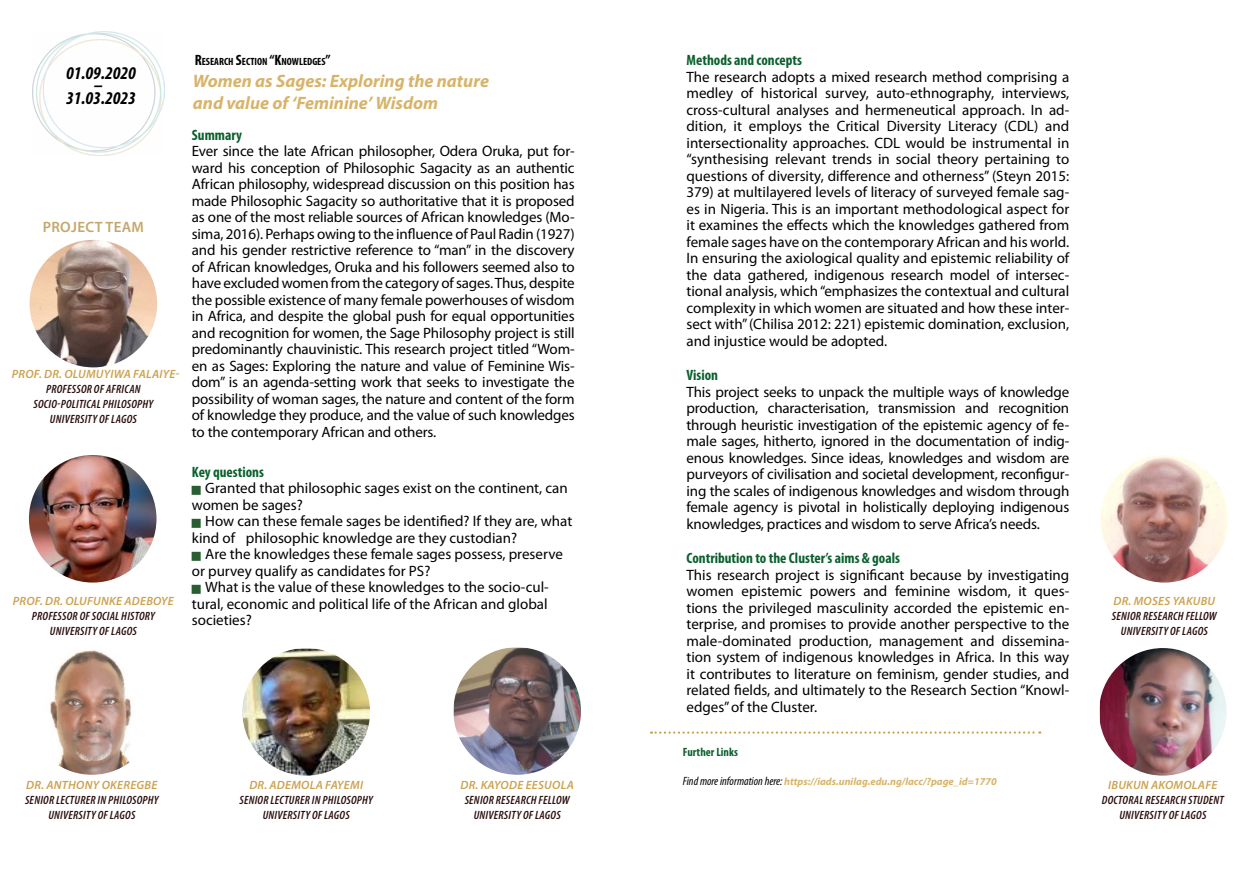
<style>
.page{position:relative;width:1259px;height:893px;background:#fff}
.page>*{position:absolute;margin:0;border:0;box-sizing:border-box;transform-origin:0 0}
.t1{font:italic 700 18px/21.6px "Myriad Pro";color:#d7b46a}
.t2{font:italic 700 condensed 18px/25.5px "Myriad Pro";color:#000}
.t3{font:15px/16.5px "Myriad Pro";color:#000;text-align:justify}
.t4{font:700 condensed 15px "Myriad Pro";color:#0b602d}
.t5{font:600 15px "Myriad Pro";letter-spacing:.02em;color:#c4a76c}
.t6{font:italic 600 condensed 12px/15px "Myriad Pro";letter-spacing:.02em;color:#2a0e0d;text-align:center}
.t7{font:italic 600 12px "Myriad Pro";letter-spacing:.02em;color:#cca24f}
.t8{font:700 condensed 12px "Myriad Pro";color:#0b602d}
.t9{font:italic 700 10.5px "Myriad Pro";color:#d7b46a}
.t10{font:700 condensed 10.5px "Myriad Pro";color:#000}
.s1{font-size:15px}
.s2{font-weight:400;font-stretch:condensed;font-size:12px;color:#000}
</style>
<div class="page">
<img style="left:32px;top:31px;width:132px;height:125px">
<img style="left:30px;top:240px;width:127px;height:127px;border-radius:64px">
<img style="left:28px;top:647px;width:128px;height:128px;border-radius:64px">
<img style="left:29px;top:455px;width:127px;height:128px;border-radius:64px">
<svg style="left:651px;top:731px;width:389px;height:3px"></svg>
<img style="left:242px;top:648px;width:128px;height:128px;border-radius:64px">
<img style="left:453px;top:647px;width:128px;height:128px;border-radius:64px">
<img style="left:1099px;top:648px;width:127px;height:128px;border-radius:64px">
<img style="left:1100px;top:455px;width:128px;height:128px;border-radius:64px">
<p class="t2" style="left:66px;top:60px;width:71px">01.09.2020<br>31.03.2023</p>
<p class="t2" style="left:94px;top:72px;width:10px">–</p>
<p class="t5" style="left:43px;top:217px;width:103px">PROJECT TEAM</p>
<p class="t7" style="left:12px;top:366px;width:169px">PROF. DR. OLUMUYIWA FALAIYE-</p>
<p class="t6" style="left:34px;top:381px;width:121px">PROFESSOR OF AFRICAN<br>SOCIO-POLITICAL PHILOSOPHY<br>UNIVERSITY OF LAGOS</p>
<p class="t7" style="left:13px;top:593px;width:163px">PROF. DR. OLUFUNKE ADEBOYE</p>
<p class="t6" style="left:32px;top:608px;width:125px">PROFESSOR OF SOCIAL HISTORY<br>UNIVERSITY OF LAGOS</p>
<p class="t10" style="left:195px;top:55px;width:137px"><span class="s1">R</span>ESEARCH <span class="s1">S</span>ECTION <span class="s1">“K</span>NOWLEDGES<span class="s1">”</span></p>
<p class="t1" style="left:193px;top:70px;width:298px">Women as Sages: Exploring the nature and value of ‘Feminine’ Wisdom</p>
<p class="t4" style="left:192px;top:126px;width:52px">Summary</p>
<p class="t3" style="left:192px;top:143px;width:384px">Ever since the late African philosopher, Odera Oruka, put for&shy;ward his conception of Philosophic Sagacity as an authentic African philosophy, widespread discussion on this position has made Philosophic Sagacity so authoritative that it is proposed as one of the most reliable sources of African knowledges (Mo&shy;sima, 2016). Perhaps owing to the influence of Paul Radin (1927) and his gender restrictive reference to “man” in the discovery of African knowledges, Oruka and his followers seemed also to have excluded women from the category of sages. Thus, despite the possible existence of many female powerhouses of wisdom in Africa, and despite the global push for equal opportunities and recognition for women, the Sage Philosophy project is still predominantly chauvinistic. This research project titled “Wom&shy;en as Sages: Exploring the nature and value of Feminine Wis&shy;dom” is an agenda-setting work that seeks to investigate the possibility of woman sages, the nature and content of the form of knowledge they produce, and the value of such knowledges to the contemporary African and others.</p>
<p class="t4" style="left:192px;top:462px;width:74px">Key questions</p>
<p class="t3" style="left:192px;top:479px;width:377px;text-indent:14px">Granted that philosophic sages exist on the continent, can women be sages?</p>
<p class="t3" style="left:192px;top:512px;width:382px;text-indent:14px">How can these female sages be identified? If they are, what kind of philosophic knowledge are they custodian?</p>
<p class="t3" style="left:192px;top:545px;width:372px;text-indent:14px">Are the knowledges these female sages possess, preserve or purvey qualify as candidates for PS?</p>
<p class="t3" style="left:192px;top:578px;width:358px;text-indent:14px">What is the value of these knowledges to the socio-cul&shy;tural, economic and political life of the African and global societies?</p>
<p class="t7" style="left:26px;top:777px;width:133px">DR. ANTHONY OKEREGBE</p>
<p class="t6" style="left:25px;top:792px;width:135px">SENIOR LECTURER IN PHILOSOPHY<br>UNIVERSITY OF LAGOS</p>
<p class="t7" style="left:249px;top:777px;width:115px">DR. ADEMOLA FAYEMI</p>
<p class="t6" style="left:239px;top:792px;width:135px">SENIOR LECTURER IN PHILOSOPHY<br>UNIVERSITY OF LAGOS</p>
<p class="t7" style="left:460px;top:777px;width:115px">DR. KAYODE EESUOLA</p>
<p class="t6" style="left:465px;top:792px;width:106px">SENIOR RESEARCH FELLOW<br>UNIVERSITY OF LAGOS</p>
<p class="t4" style="left:686px;top:51px;width:117px">Methods and concepts</p>
<p class="t3" style="left:686px;top:68px;width:384px">The research adopts a mixed research method comprising a medley of historical survey, auto-ethnography, interviews, cross-cultural analyses and hermeneutical approach. In ad&shy;dition, it employs the Critical Diversity Literacy (CDL) and intersectionality approaches. CDL would be instrumental in “synthesising relevant trends in social theory pertaining to questions of diversity, difference and otherness” (Steyn 2015:<br>379) at multilayered levels of literacy of surveyed female sag&shy;es in Nigeria. This is an important methodological aspect for it examines the effects which the knowledges gathered from female sages have on the contemporary African and his world.<br>In ensuring the axiological quality and epistemic reliability of the data gathered, indigenous research model of intersec&shy;tional analysis, which “emphasizes the contextual and cultural complexity in which women are situated and how these inter&shy;sect with” (Chilisa 2012: 221) epistemic domination, exclusion, and injustice would be adopted.</p>
<p class="t4" style="left:686px;top:366px;width:33px">Vision</p>
<p class="t3" style="left:686px;top:383px;width:384px">This project seeks to unpack the multiple ways of knowledge production, characterisation, transmission and recognition through heuristic investigation of the epistemic agency of fe&shy;male sages, hitherto, ignored in the documentation of indig&shy;enous knowledges. Since ideas, knowledges and wisdom are purveyors of civilisation and societal development, reconfigur&shy;ing the scales of indigenous knowledges and wisdom through female agency is pivotal in holistically deploying indigenous knowledges, practices and wisdom to serve Africa’s needs.</p>
<p class="t4" style="left:686px;top:549px;width:215px">Contribution to the Cluster’s aims &amp; goals</p>
<p class="t3" style="left:686px;top:566px;width:384px">This research project is significant because by investigating women epistemic powers and feminine wisdom, it ques&shy;tions the privileged masculinity accorded the epistemic en&shy;terprise, and promises to provide another perspective to the male-dominated production, management and dissemina&shy;tion system of indigenous knowledges in Africa. In this way it contributes to literature on feminism, gender studies, and related fields, and ultimately to the Research Section “Knowl&shy;edges” of the Cluster.</p>
<p class="t8" style="left:683px;top:744px;width:57px">Further Links</p>
<p class="t9" style="left:683px;top:774px;width:315px"><span class="s2">Find more information here:</span> https://iads.unilag.edu.ng/lacc/?page_id=1770</p>
<p class="t7" style="left:1113px;top:593px;width:103px">DR. MOSES YAKUBU</p>
<p class="t6" style="left:1112px;top:608px;width:106px">SENIOR RESEARCH FELLOW<br>UNIVERSITY OF LAGOS</p>
<p class="t7" style="left:1108px;top:777px;width:111px">IBUKUN AKOMOLAFE</p>
<p class="t6" style="left:1102px;top:792px;width:123px">DOCTORAL RESEARCH STUDENT<br>UNIVERSITY OF LAGOS</p>
</div>
